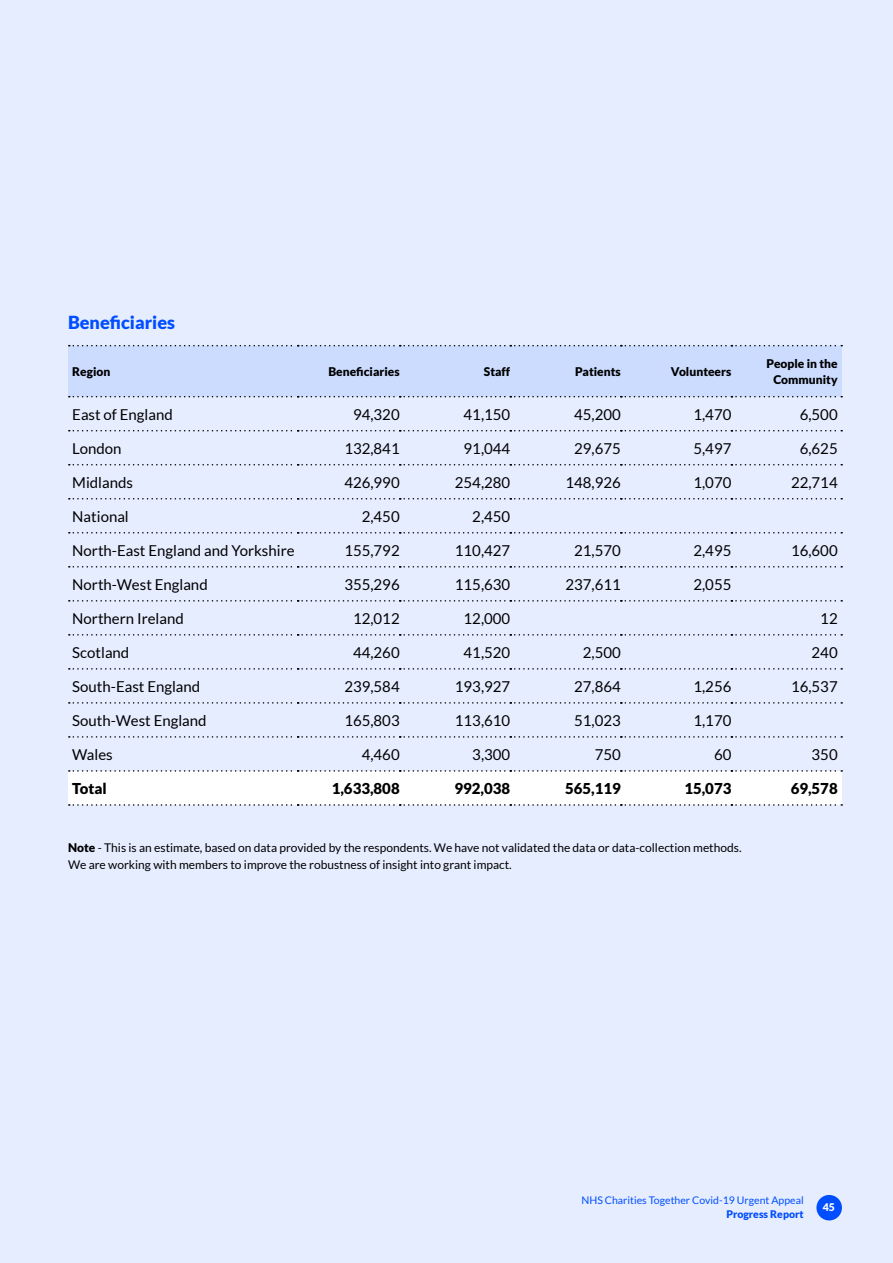
<style>
.page{position:relative;width:893px;height:1263px;background:#e6edff}
.page>*{position:absolute;margin:0;border:0;box-sizing:border-box;transform-origin:0 0}
.t1{font:900 18px "Lato";color:#004eff}
.t2{font:15px "Lato";color:#000}
.t3{font:900 15px "Lato";color:#000}
.t4{font:12px/16.5px "Lato";color:#000}
.t5{font:900 12px/16.5px "Lato";color:#000;text-align:center}
.t6{font:10.5px "Lato";color:#004eff}
.t7{font:900 10.5px "Lato";color:#004eff}
.t8{font:900 10.5px "Lato";color:#fff}
.s1{font-weight:900}
</style>
<div class="page">
<div style="left:816px;top:1195px;width:26px;height:25px;background:#004eff;border-radius:50%"></div>
<svg style="left:69px;top:430px;width:773px;height:1px"></svg>
<svg style="left:69px;top:464px;width:773px;height:1px"></svg>
<svg style="left:69px;top:498px;width:773px;height:1px"></svg>
<svg style="left:69px;top:532px;width:773px;height:1px"></svg>
<svg style="left:69px;top:566px;width:773px;height:1px"></svg>
<svg style="left:69px;top:600px;width:773px;height:2px"></svg>
<svg style="left:69px;top:634px;width:773px;height:2px"></svg>
<svg style="left:69px;top:668px;width:773px;height:2px"></svg>
<svg style="left:69px;top:702px;width:773px;height:2px"></svg>
<svg style="left:69px;top:736px;width:773px;height:2px"></svg>
<svg style="left:68px;top:770px;width:774px;height:36px;background:#f8f9f9"></svg>
<div style="left:68px;top:345px;width:774px;height:52px;background:#ccdcff"></div>
<p class="t1" style="left:68px;top:312px;width:109px">Beneficiaries</p>
<p class="t5" style="left:72px;top:363px;width:40px">Region</p>
<p class="t5" style="left:328px;top:363px;width:73px">Beneficiaries</p>
<p class="t5" style="left:484px;top:363px;width:28px">Staff</p>
<p class="t5" style="left:575px;top:363px;width:47px">Patients</p>
<p class="t5" style="left:671px;top:363px;width:62px">Volunteers</p>
<p class="t5" style="left:767px;top:355px;width:73px">People in the<br>Community</p>
<p class="t2" style="left:72px;top:406px;width:102px">East of England</p>
<p class="t2" style="left:353px;top:406px;width:48px">94,320</p>
<p class="t2" style="left:464px;top:406px;width:48px">41,150</p>
<p class="t2" style="left:574px;top:406px;width:48px">45,200</p>
<p class="t2" style="left:693px;top:406px;width:39px">1,470</p>
<p class="t2" style="left:800px;top:406px;width:39px">6,500</p>
<p class="t2" style="left:72px;top:440px;width:51px">London</p>
<p class="t2" style="left:344px;top:440px;width:57px">132,841</p>
<p class="t2" style="left:464px;top:440px;width:48px">91,044</p>
<p class="t2" style="left:574px;top:440px;width:48px">29,675</p>
<p class="t2" style="left:693px;top:440px;width:39px">5,497</p>
<p class="t2" style="left:800px;top:440px;width:39px">6,625</p>
<p class="t2" style="left:72px;top:474px;width:62px">Midlands</p>
<p class="t2" style="left:344px;top:474px;width:57px">426,990</p>
<p class="t2" style="left:455px;top:474px;width:57px">254,280</p>
<p class="t2" style="left:565px;top:474px;width:57px">148,926</p>
<p class="t2" style="left:693px;top:474px;width:39px">1,070</p>
<p class="t2" style="left:791px;top:474px;width:48px">22,714</p>
<p class="t2" style="left:72px;top:508px;width:58px">National</p>
<p class="t2" style="left:362px;top:508px;width:39px">2,450</p>
<p class="t2" style="left:472px;top:508px;width:39px">2,450</p>
<p class="t2" style="left:72px;top:542px;width:224px">North-East England and Yorkshire</p>
<p class="t2" style="left:344px;top:542px;width:57px">155,792</p>
<p class="t2" style="left:455px;top:542px;width:57px">110,427</p>
<p class="t2" style="left:574px;top:542px;width:48px">21,570</p>
<p class="t2" style="left:693px;top:542px;width:39px">2,495</p>
<p class="t2" style="left:791px;top:542px;width:48px">16,600</p>
<p class="t2" style="left:72px;top:576px;width:137px">North-West England</p>
<p class="t2" style="left:344px;top:576px;width:57px">355,296</p>
<p class="t2" style="left:455px;top:576px;width:57px">115,630</p>
<p class="t2" style="left:565px;top:576px;width:57px">237,611</p>
<p class="t2" style="left:693px;top:576px;width:39px">2,055</p>
<p class="t2" style="left:72px;top:610px;width:113px">Northern Ireland</p>
<p class="t2" style="left:353px;top:610px;width:48px">12,012</p>
<p class="t2" style="left:464px;top:610px;width:48px">12,000</p>
<p class="t2" style="left:820px;top:610px;width:19px">12</p>
<p class="t2" style="left:72px;top:644px;width:59px">Scotland</p>
<p class="t2" style="left:353px;top:644px;width:48px">44,260</p>
<p class="t2" style="left:464px;top:644px;width:48px">41,520</p>
<p class="t2" style="left:583px;top:644px;width:39px">2,500</p>
<p class="t2" style="left:812px;top:644px;width:28px">240</p>
<p class="t2" style="left:72px;top:678px;width:129px">South-East England</p>
<p class="t2" style="left:344px;top:678px;width:57px">239,584</p>
<p class="t2" style="left:455px;top:678px;width:57px">193,927</p>
<p class="t2" style="left:574px;top:678px;width:48px">27,864</p>
<p class="t2" style="left:693px;top:678px;width:39px">1,256</p>
<p class="t2" style="left:791px;top:678px;width:48px">16,537</p>
<p class="t2" style="left:72px;top:712px;width:136px">South-West England</p>
<p class="t2" style="left:344px;top:712px;width:57px">165,803</p>
<p class="t2" style="left:455px;top:712px;width:57px">113,610</p>
<p class="t2" style="left:574px;top:712px;width:48px">51,023</p>
<p class="t2" style="left:693px;top:712px;width:39px">1,170</p>
<p class="t2" style="left:72px;top:746px;width:42px">Wales</p>
<p class="t2" style="left:362px;top:746px;width:39px">4,460</p>
<p class="t2" style="left:472px;top:746px;width:39px">3,300</p>
<p class="t2" style="left:595px;top:746px;width:28px">750</p>
<p class="t2" style="left:714px;top:746px;width:19px">60</p>
<p class="t2" style="left:812px;top:746px;width:28px">350</p>
<p class="t3" style="left:72px;top:780px;width:36px">Total</p>
<p class="t3" style="left:332px;top:780px;width:69px">1,633,808</p>
<p class="t3" style="left:454px;top:780px;width:57px">992,038</p>
<p class="t3" style="left:565px;top:780px;width:57px">565,119</p>
<p class="t3" style="left:684px;top:780px;width:49px">15,073</p>
<p class="t3" style="left:791px;top:780px;width:49px">69,578</p>
<p class="t4" style="left:68px;top:839px;width:675px"><span class="s1">Note</span> - This is an estimate, based on data provided by the respondents. We have not validated the data or data-collection methods.<br>We are working with members to improve the robustness of insight into grant impact.</p>
<p class="t6" style="left:581px;top:1194px;width:224px">NHS Charities Together Covid-19 Urgent Appeal</p>
<p class="t7" style="left:726px;top:1208px;width:79px">Progress Report</p>
<p class="t8" style="left:823px;top:1201px;width:14px">45</p>
</div>
